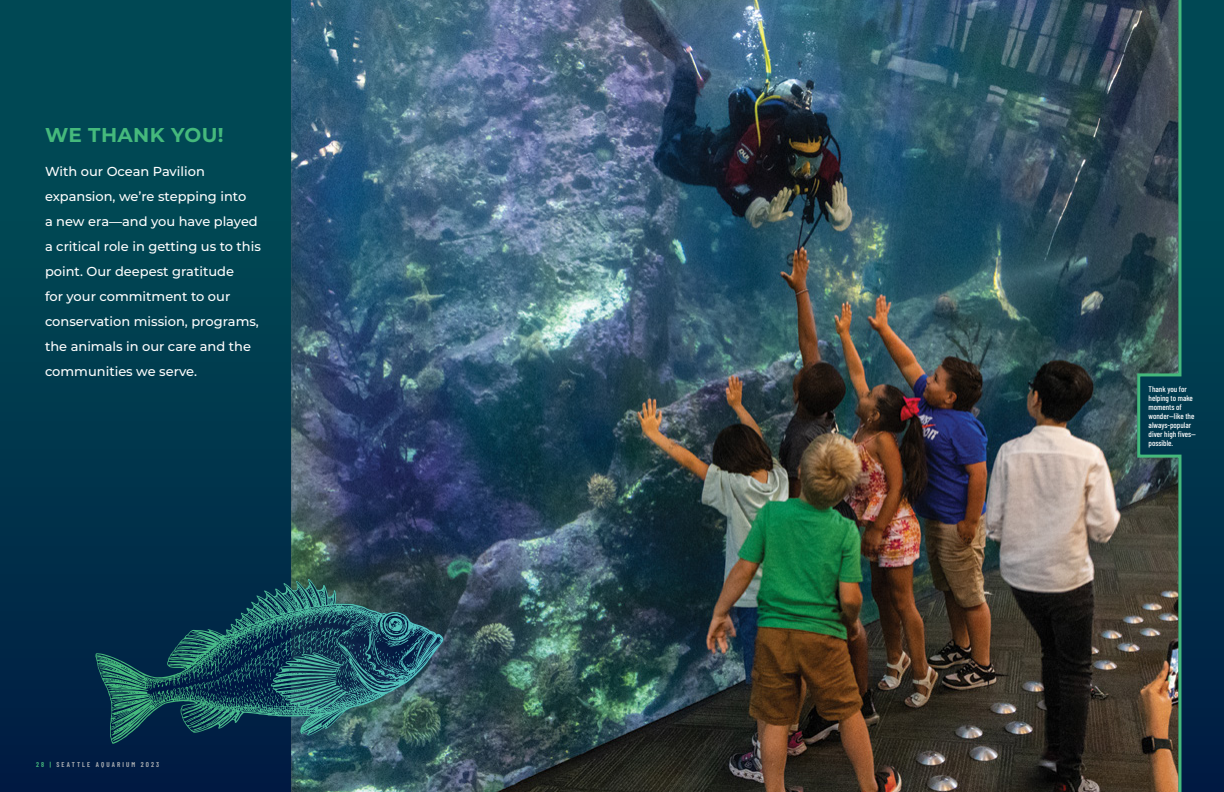
<style>
.page{position:relative;width:1224px;height:792px;background:#fff}
.page>*{position:absolute;margin:0;border:0;box-sizing:border-box;transform-origin:0 0}
.t1{font:700 20px "Montserrat";letter-spacing:.02em;color:#45b97c}
.t2{font:500 13px/25px "Montserrat";color:#fff}
.t3{font:500 8px/9px "Barlow Condensed";color:#fff}
.t4{font:600 7px "Barlow Condensed";letter-spacing:.3em;color:#b1b4b6}
.s1{color:#45b97c}
</style>
<div class="page">
<div style="left:0;top:0;width:1224px;height:792px;background:linear-gradient(to bottom,#005158,#001e43)"></div>
<img style="left:291px;top:0;width:845px;height:792px">
<img style="left:1136px;top:0;width:47px;height:792px">
<svg style="left:95px;top:579px;width:348px;height:165px;background:#1e4f5c"></svg>
<svg style="left:208px;top:580px;width:101px;height:56px;background:#18525d"></svg>
<h1 class="t1" style="left:45px;top:120px;width:180px">WE THANK YOU!</h1>
<p class="t2" style="left:45px;top:158px;width:217px">With our Ocean Pavilion expansion, we’re stepping into<br>a new era—and you have played a critical role in getting us to this point. Our deepest gratitude<br>for your commitment to our conservation mission, programs, the animals in our care and the communities we serve.</p>
<p class="t4" style="left:36px;top:759px;width:125px"><span class="s1">28 |</span> SEATTLE AQUARIUM 2023</p>
<p class="t3" style="left:1149px;top:384px;width:49px">Thank you for helping to make moments of wonder—like the always-popular diver high fives— possible.</p>
</div>
